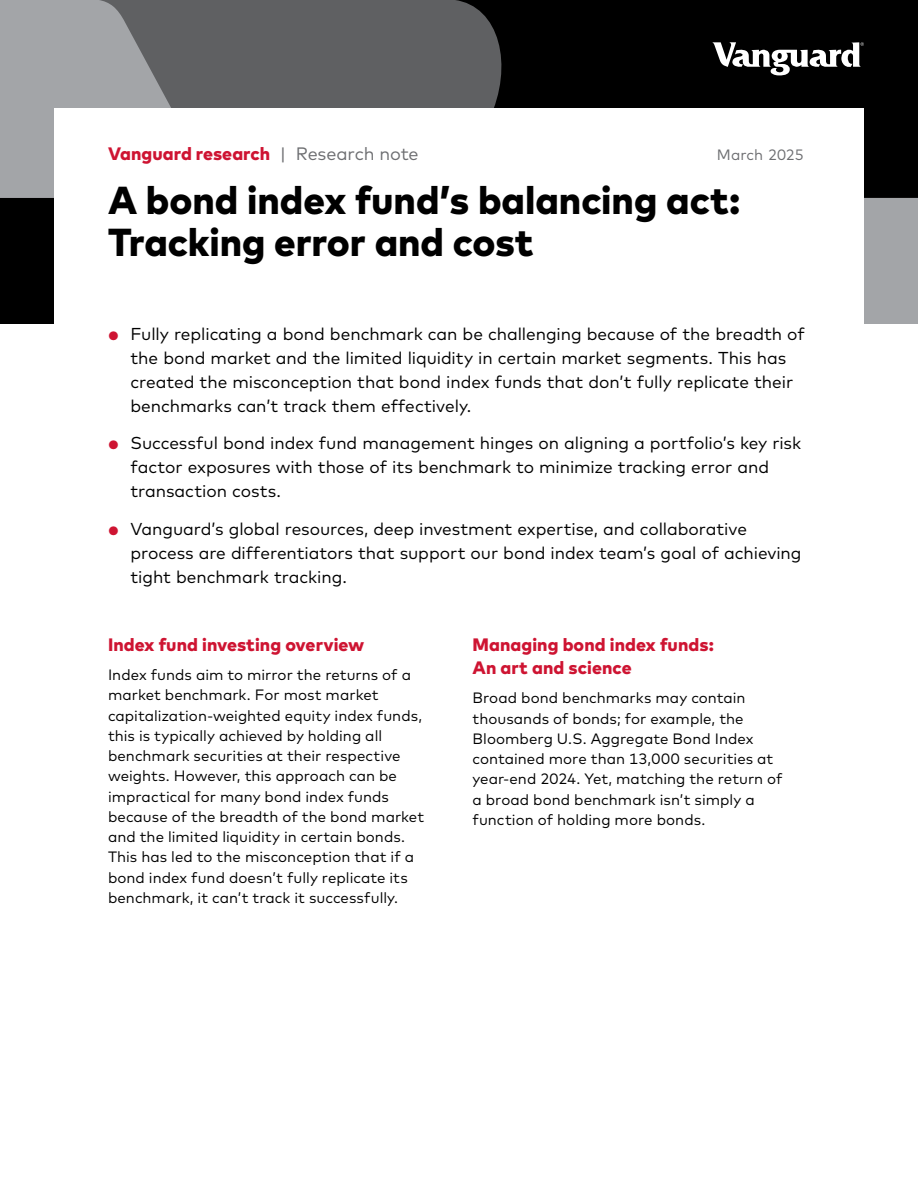
<style>
.page{position:relative;width:918px;height:1188px;background:#fff}
.page>*{position:absolute;margin:0;border:0;box-sizing:border-box;transform-origin:0 0}
.t1{font:800 39px/42px "Mark Pro Tab";color:#000}
.t2{font:800 18px/23.2px "Mark Pro Tab";letter-spacing:.005em;color:#ce1432}
.t3{font:17.25px/24px "Mark Pro Tab";letter-spacing:-.005em;color:#000}
.t4{font:15px/20.2px "Mark Pro Tab";letter-spacing:.005em;color:#000}
.t5{font:15px "Mark Pro Tab";color:#6d6e71}
.s1{font-weight:400;color:#6d6e71}
.s2{font-size:12px;color:#ce1432}
</style>
<div class="page">
<svg style="left:0;top:0;width:918px;height:324px;background:#222223"></svg>
<div style="left:864px;top:198px;width:54px;height:126px;background:#a3a5a8"></div>
<svg style="left:0;top:0;width:220px;height:198px;background:#8e9093"></svg>
<div style="left:54px;top:108px;width:810px;height:219px;background:#fff"></div>
<svg style="left:712px;top:42px;width:152px;height:34px"></svg>
<p class="t2" style="left:108px;top:140px;width:312px">Vanguard research <span class="s1">| Research note</span></p>
<p class="t5" style="left:717px;top:143px;width:89px">March 2025</p>
<h1 class="t1" style="left:108px;top:176px;width:634px">A bond index fund’s balancing act:<br>Tracking error and cost</h1>
<p class="t3" style="left:130px;top:320px;width:676px;text-indent:-22px"><span class="s2">●</span> Fully replicating a bond benchmark can be challenging because of the breadth of the bond market and the limited liquidity in certain market segments. This has created the misconception that bond index funds that don’t fully replicate their benchmarks can’t track them effectively.</p>
<p class="t3" style="left:130px;top:430px;width:672px;text-indent:-22px"><span class="s2">●</span> Successful bond index fund management hinges on aligning a portfolio’s key risk factor exposures with those of its benchmark to minimize tracking error and transaction costs.</p>
<p class="t3" style="left:130px;top:515px;width:673px;text-indent:-22px"><span class="s2">●</span> Vanguard’s global resources, deep investment expertise, and collaborative process are differentiators that support our bond index team’s goal of achieving tight benchmark tracking.</p>
<p class="t2" style="left:108px;top:631px;width:258px">Index fund investing overview</p>
<p class="t4" style="left:108px;top:663px;width:318px">Index funds aim to mirror the returns of a market benchmark. For most market capitalization-weighted equity index funds, this is typically achieved by holding all benchmark securities at their respective weights. However, this approach can be impractical for many bond index funds because of the breadth of the bond market and the limited liquidity in certain bonds.<br>This has led to the misconception that if a bond index fund doesn’t fully replicate its benchmark, it can’t track it successfully.</p>
<p class="t2" style="left:472px;top:631px;width:243px">Managing bond index funds:<br>An art and science</p>
<p class="t4" style="left:472px;top:687px;width:312px">Broad bond benchmarks may contain thousands of bonds; for example, the Bloomberg U.S. Aggregate Bond Index contained more than 13,000 securities at year-end 2024. Yet, matching the return of a broad bond benchmark isn’t simply a function of holding more bonds.</p>
</div>
